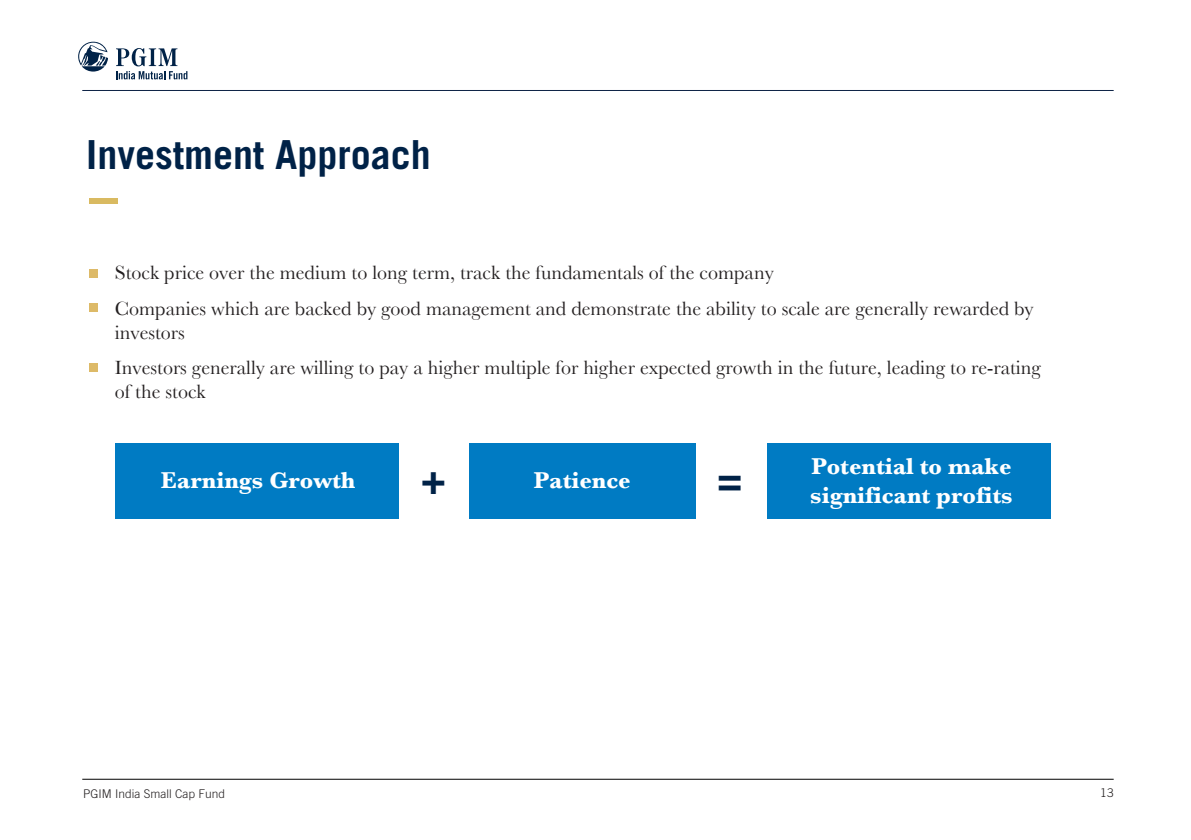
<style>
.page{position:relative;width:1191px;height:840px;background:#fff}
.page>*{position:absolute;margin:0;border:0;box-sizing:border-box;transform-origin:0 0}
.t1{font:700 40px "Trade Gothic LT";color:#002247}
.t2{font:700 40px "Trade Gothic LT Std";color:#002247}
.t3{font:700 24px "Baskerville";color:#fff}
.t4{font:20px/35.4px "Baskerville";color:#231f20}
.t5{font:300 12px "Trade Gothic LT";color:#231f20}
</style>
<div class="page">
<div style="left:89px;top:198px;width:29px;height:5px;background:#d9ba61"></div>
<div style="left:89px;top:269px;width:9px;height:9px;background:#ddba68"></div>
<div style="left:89px;top:362px;width:9px;height:9px;background:#ddba68"></div>
<div style="left:89px;top:303px;width:9px;height:8px;background:#ddba68"></div>
<div style="left:115px;top:443px;width:283px;height:76px;background:#007bc3"></div>
<div style="left:470px;top:443px;width:226px;height:76px;background:#007bc3"></div>
<div style="left:767px;top:443px;width:284px;height:76px;background:#007bc3"></div>
<hr style="left:82px;top:778px;width:1031px;height:1px;background:#000">
<hr style="left:82px;top:90px;width:1031px;height:1px;background:#0e2345">
<svg style="left:78px;top:42px;width:30px;height:30px"></svg>
<svg style="left:116px;top:48px;width:71px;height:31px"></svg>
<h1 class="t1" style="left:86px;top:130px;width:346px">Investment Approach</h1>
<p class="t4" style="left:115px;top:254px;width:920px">Stock price over the medium to long term, track the fundamentals of the company<br>Companies which are backed by good management and demonstrate the ability to scale are generally rewarded by</p>
<p class="t4" style="left:115px;top:314px;width:927px">investors<br>Investors generally are willing to pay a higher multiple for higher expected growth in the future, leading to re-rating</p>
<p class="t4" style="left:115px;top:373px;width:92px">of the stock</p>
<h1 class="t2" style="left:421px;top:454px;width:25px">+</h1>
<h1 class="t2" style="left:718px;top:454px;width:25px">=</h1>
<p class="t3" style="left:161px;top:466px;width:196px">Earnings Growth</p>
<p class="t3" style="left:534px;top:466px;width:98px">Patience</p>
<p class="t3" style="left:811px;top:452px;width:202px">Potential to make</p>
<p class="t3" style="left:810px;top:480px;width:204px">significant profits</p>
<p class="t5" style="left:83px;top:786px;width:144px">PGIM India Small Cap Fund</p>
<p class="t5" style="left:1100px;top:784px;width:15px">13</p>
</div>
